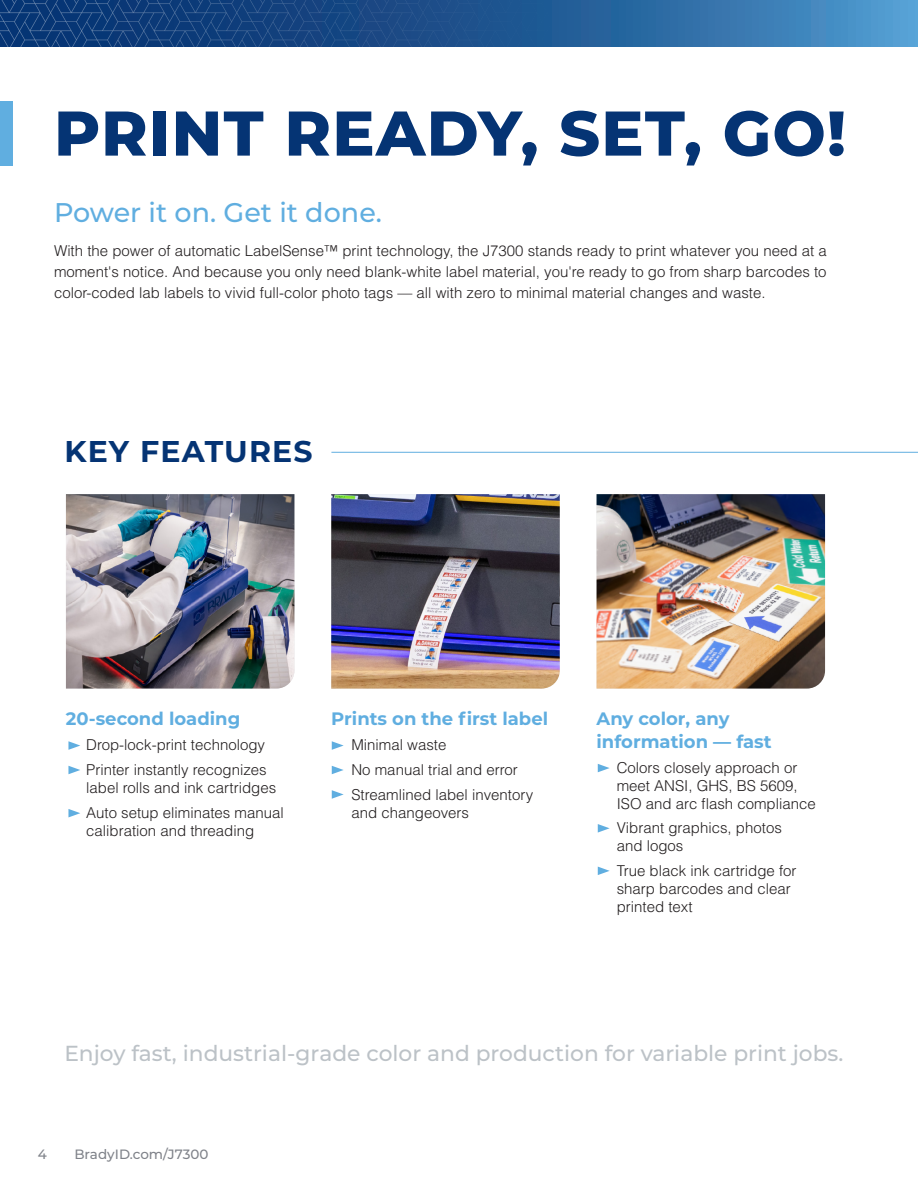
<style>
.page{position:relative;width:918px;height:1188px;background:#fff}
.page>*{position:absolute;margin:0;border:0;box-sizing:border-box;transform-origin:0 0}
.t1{font:800 63px "Montserrat";letter-spacing:.02em;color:#053474}
.t2{font:700 30px "Montserrat";letter-spacing:.04em;color:#053474}
.t3{font:500 27px "Montserrat";color:#60aee0}
.t4{font:500 21.75px "Montserrat";color:#bcc2c7}
.t5{font:700 18px/22.5px "Montserrat";color:#60aee0}
.t6{font:300 15px/18px "Helvetica LT Std";color:#231f20}
.t7{font:500 13.5px "Montserrat";color:#80838a}
</style>
<div class="page">
<img style="left:0;top:0;width:918px;height:46px">
<img style="left:331px;top:494px;width:229px;height:195px">
<img style="left:66px;top:494px;width:228px;height:195px">
<img style="left:597px;top:494px;width:228px;height:195px">
<div style="left:0;top:102px;width:12px;height:64px;background:#60aee0"></div>
<hr style="left:331px;top:452px;width:587px;height:1px;background:#60aee0">
<svg style="left:68px;top:741px;width:12px;height:9px"></svg>
<svg style="left:68px;top:766px;width:12px;height:8px"></svg>
<svg style="left:68px;top:809px;width:12px;height:8px"></svg>
<svg style="left:332px;top:741px;width:12px;height:9px"></svg>
<svg style="left:332px;top:766px;width:12px;height:8px"></svg>
<svg style="left:332px;top:790px;width:12px;height:9px"></svg>
<svg style="left:598px;top:764px;width:12px;height:8px"></svg>
<svg style="left:598px;top:867px;width:12px;height:8px"></svg>
<svg style="left:598px;top:824px;width:12px;height:9px"></svg>
<h1 class="t1" style="left:54px;top:87px;width:793px">PRINT READY, SET, GO!</h1>
<h3 class="t3" style="left:54px;top:193px;width:329px">Power it on. Get it done.</h3>
<p class="t6" style="left:54px;top:240px;width:774px;line-height:21px;text-align:justify">With the power of automatic LabelSense™ print technology, the J7300 stands ready to print whatever you need at a moment's notice. And because you only need blank-white label material, you're ready to go from sharp barcodes to color-coded lab labels to vivid full-color photo tags — all with zero to minimal material changes and waste.</p>
<h2 class="t2" style="left:64px;top:430px;width:250px">KEY FEATURES</h2>
<p class="t5" style="left:66px;top:707px;width:176px">20-second loading</p>
<p class="t6" style="left:86px;top:732px;width:182px;line-height:24.8px">Drop-lock-print technology<br>Printer instantly recognizes</p>
<p class="t6" style="left:86px;top:775px;width:199px;line-height:24.8px">label rolls and ink cartridges<br>Auto setup eliminates manual</p>
<p class="t6" style="left:86px;top:821px;width:170px">calibration and threading</p>
<p class="t5" style="left:331px;top:707px;width:218px">Prints on the first label</p>
<p class="t6" style="left:351px;top:732px;width:183px;line-height:24.8px">Minimal waste<br>No manual trial and error<br>Streamlined label inventory</p>
<p class="t6" style="left:351px;top:803px;width:119px">and changeovers</p>
<p class="t5" style="left:597px;top:707px;width:177px">Any color, any information — fast</p>
<p class="t6" style="left:617px;top:758px;width:200px">Colors closely approach or meet ANSI, GHS, BS 5609,<br>ISO and arc flash compliance</p>
<p class="t6" style="left:617px;top:819px;width:167px">Vibrant graphics, photos and logos</p>
<p class="t6" style="left:617px;top:862px;width:181px">True black ink cartridge for sharp barcodes and clear printed text</p>
<h3 class="t4" style="left:64px;top:1038px;width:781px">Enjoy fast, industrial-grade color and production for variable print jobs.</h3>
<p class="t7" style="left:38px;top:1145px;width:11px">4</p>
<p class="t7" style="left:74px;top:1145px;width:136px">BradyID.com/J7300</p>
</div>
